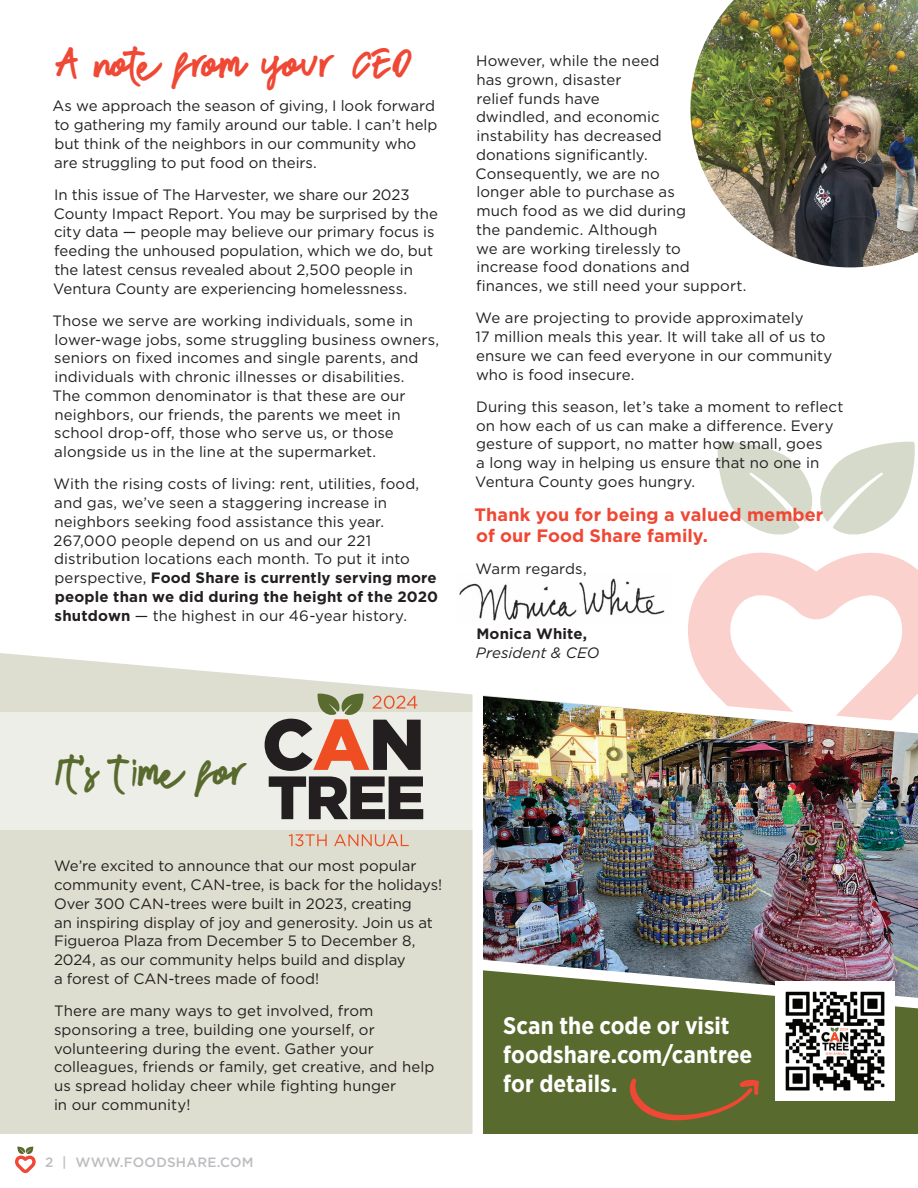
<style>
.page{position:relative;width:918px;height:1188px;background:#fff}
.page>*{position:absolute;margin:0;border:0;box-sizing:border-box;transform-origin:0 0}
.t1{font:28.5px "newfrench";color:#ef4835}
.t2{font:28.5px "newfrench";color:#596a2e}
.t3{font:700 24px/28.8px "Gotham Narrow";color:#fff}
.t4{font:700 18px/21px "Gotham";letter-spacing:.005em;color:#ef4835}
.t5{font:15px/18.8px "Gotham";color:#231f20}
.t6{font:italic 15px "Gotham";color:#231f20}
.t7{font:700 15px "Gotham";letter-spacing:.01em;color:#231f20}
.t8{font:500 13.5px "Gotham";letter-spacing:.02em;color:#bcbdc0}
.s1{font-weight:700}
</style>
<div class="page">
<svg style="left:717px;top:441px;width:198px;height:94px"></svg>
<svg style="left:688px;top:553px;width:230px;height:87px;fill:#fbd1cd"></svg>
<img style="left:690px;top:0;width:227px;height:267px">
<svg style="left:917px;top:0;width:1px;height:253px"></svg>
<div style="left:0;top:829px;width:472px;height:305px;background:#ddded0"></div>
<div style="left:0;top:712px;width:503px;height:117px;background:#edeee7"></div>
<img style="left:483px;top:735px;width:435px;height:223px">
<img style="left:459px;top:578px;width:206px;height:43px">
<div style="left:483px;top:1010px;width:435px;height:124px;background:#596a2e"></div>
<div style="left:472px;top:687px;width:11px;height:460px;background:#fff"></div>
<img style="left:483px;top:958px;width:435px;height:52px">
<svg style="left:0;top:640px;width:918px;height:95px"></svg>
<img style="left:775px;top:982px;width:119px;height:119px">
<svg style="left:629px;top:1065px;width:131px;height:56px;background:#6b652e"></svg>
<svg style="left:289px;top:834px;width:38px;height:12px"></svg>
<svg style="left:334px;top:834px;width:75px;height:12px"></svg>
<svg style="left:265px;top:694px;width:158px;height:125px"></svg>
<svg style="left:15px;top:1147px;width:21px;height:26px"></svg>
<h1 class="t1" style="left:54px;top:46px;width:360px">A note from your CEO</h1>
<p class="t5" style="left:53px;top:96px;width:386px">As we approach the season of giving, I look forward to gathering my family around our table. I can’t help but think of the neighbors in our community who are struggling to put food on theirs.</p>
<p class="t5" style="left:53px;top:185px;width:386px">In this issue of The Harvester, we share our 2023<br>County Impact Report. You may be surprised by the city data — people may believe our primary focus is feeding the unhoused population, which we do, but the latest census revealed about 2,500 people in Ventura County are experiencing homelessness.</p>
<p class="t5" style="left:52px;top:311px;width:388px">Those we serve are working individuals, some in lower-wage jobs, some struggling business owners, seniors on fixed incomes and single parents, and individuals with chronic illnesses or disabilities.<br>The common denominator is that these are our neighbors, our friends, the parents we meet in school drop-off, those who serve us, or those alongside us in the line at the supermarket.</p>
<p class="t5" style="left:54px;top:474px;width:386px">With the rising costs of living: rent, utilities, food, and gas, we’ve seen a staggering increase in neighbors seeking food assistance this year.<br>267,000 people depend on us and our 221 distribution locations each month. To put it into perspective, <span class="s1">Food Share is currently serving more people than we did during the height of the 2020 shutdown</span> — the highest in our 46-year history.</p>
<p class="t5" style="left:476px;top:51px;width:272px">However, while the need<br>has grown, disaster<br>relief funds have<br>dwindled, and economic<br>instability has decreased<br>donations significantly.<br>Consequently, we are no<br>longer able to purchase as<br>much food as we did during<br>the pandemic. Although<br>we are working tirelessly to increase food donations and finances, we still need your support.</p>
<p class="t5" style="left:476px;top:308px;width:358px">We are projecting to provide approximately<br>17 million meals this year. It will take all of us to ensure we can feed everyone in our community who is food insecure.</p>
<p class="t5" style="left:475px;top:397px;width:370px">During this season, let’s take a moment to reflect on how each of us can make a difference. Every gesture of support, no matter how small, goes<br>a long way in helping us ensure that no one in Ventura County goes hungry.</p>
<p class="t4" style="left:475px;top:504px;width:350px">Thank you for being a valued member of our Food Share family.</p>
<p class="t5" style="left:476px;top:559px;width:113px">Warm regards,</p>
<p class="t7" style="left:476px;top:624px;width:112px">Monica White,</p>
<p class="t6" style="left:476px;top:643px;width:125px">President &amp; CEO</p>
<h1 class="t2" style="left:54px;top:753px;width:195px">It’s t ime for</h1>
<p class="t5" style="left:54px;top:856px;width:390px">We’re excited to announce that our most popular community event, CAN-tree, is back for the holidays!<br>Over 300 CAN-trees were built in 2023, creating<br>an inspiring display of joy and generosity. Join us at Figueroa Plaza from December 5 to December 8, 2024, as our community helps build and display<br>a forest of CAN-trees made of food!</p>
<p class="t5" style="left:54px;top:1001px;width:382px">There are many ways to get involved, from sponsoring a tree, building one yourself, or volunteering during the event. Gather your colleagues, friends or family, get creative, and help us spread holiday cheer while fighting hunger<br>in our community!</p>
<p class="t8" style="left:45px;top:1153px;width:210px">2 | WWW.FOODSHARE.COM</p>
<h2 class="t3" style="left:503px;top:1011px;width:251px">Scan the code or visit foodshare.com/cantree for details.</h2>
</div>
